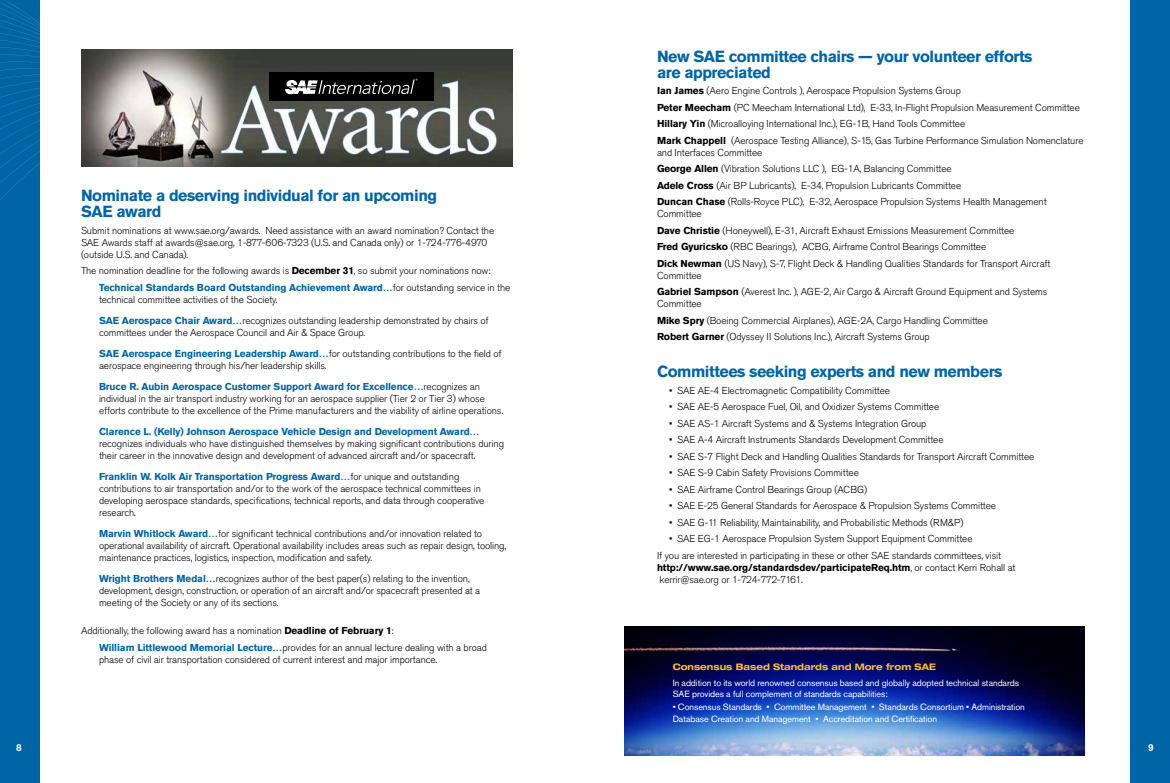
<style>
.page{position:relative;width:1170px;height:783px;background:#fff}
.page>*{position:absolute;margin:0;border:0;box-sizing:border-box;transform-origin:0 0}
.t1{font:700 16px/16px "Akzidenz Grotesk Pro";letter-spacing:-.03em;color:#0065a4}
.t2{font:300 10px/16.5px "Akzidenz Grotesk Pro";letter-spacing:-.01em;color:#000}
.t3{font:700 10px "Akzidenz Grotesk Pro";letter-spacing:-.01em;color:#0065a4}
.t4{font:500 10px "Akzidenz Grotesk Pro";color:#fff}
.t5{font:9px/11px "Akzidenz Grotesk Pro";letter-spacing:-.01em;color:#fff}
.t6{font:700 expanded 9px "Helvetica Neue LT Std";color:#ffc425}
.s1{font-weight:700}
.s2{font-weight:700;color:#0065a4}
</style>
<div class="page">
<div style="left:0;top:0;width:40px;height:783px;background:#0065a4"></div>
<div style="left:1130px;top:0;width:40px;height:783px;background:#0065a4"></div>
<img style="left:624px;top:627px;width:461px;height:129px">
<img style="left:417px;top:50px;width:96px;height:117px">
<div style="left:269px;top:72px;width:164px;height:28px;background:#000"></div>
<svg style="left:0;top:0;width:417px;height:197px"></svg>
<h1 class="t1" style="left:81px;top:188px;width:358px">Nominate a deserving individual for an upcoming<br>SAE award</h1>
<p class="t2" style="left:81px;top:224px;width:415px;line-height:12px">Submit nominations at www.sae.org/awards. Need assistance with an award nomination? Contact the<br>SAE Awards staff at awards@sae.org, 1-877-606-7323 (U.S. and Canada only) or 1-724-776-4970 (outside U.S. and Canada).</p>
<p class="t2" style="left:99px;top:263px;width:413px;text-indent:-18px">The nomination deadline for the following awards is <span class="s1">December 31</span>, so submit your nominations now:<br><span class="s2">Technical Standards Board Outstanding Achievement Award…</span>for outstanding service in the</p>
<p class="t2" style="left:99px;top:289px;width:391px;line-height:21px">technical committee activities of the Society.<br><span class="s2">SAE Aerospace Chair Award…</span>recognizes outstanding leadership demonstrated by chairs of</p>
<p class="t2" style="left:99px;top:322px;width:404px;line-height:21px">committees under the Aerospace Council and Air &amp; Space Group.<br><span class="s2">SAE Aerospace Engineering Leadership Award…</span>for outstanding contributions to the field of</p>
<p class="t2" style="left:99px;top:355px;width:382px;line-height:21px">aerospace engineering through his/her leadership skills.<br><span class="s2">Bruce R. Aubin Aerospace Customer Support Award for Excellence…</span>recognizes an</p>
<p class="t2" style="left:99px;top:392px;width:406px;line-height:12px">individual in the air transport industry working for an aerospace supplier (Tier 2 or Tier 3) whose efforts contribute to the excellence of the Prime manufacturers and the viability of airline operations.</p>
<p class="t3" style="left:99px;top:425px;width:382px">Clarence L. (Kelly) Johnson Aerospace Vehicle Design and Development Award…</p>
<p class="t2" style="left:99px;top:437px;width:407px;line-height:12px">recognizes individuals who have distinguished themselves by making significant contributions during their career in the innovative design and development of advanced aircraft and/or spacecraft.</p>
<p class="t2" style="left:99px;top:470px;width:387px;line-height:12px"><span class="s2">Franklin W. Kolk Air Transportation Progress Award…</span>for unique and outstanding contributions to air transportation and/or to the work of the aerospace technical committees in developing aerospace standards, specifications, technical reports, and data through cooperative research.</p>
<p class="t2" style="left:99px;top:527px;width:409px;line-height:12px"><span class="s2">Marvin Whitlock Award…</span>for significant technical contributions and/or innovation related to operational availability of aircraft. Operational availability includes areas such as repair design, tooling, maintenance practices, logistics, inspection, modification and safety.</p>
<p class="t2" style="left:99px;top:572px;width:383px;line-height:12px"><span class="s2">Wright Brothers Medal…</span>recognizes author of the best paper(s) relating to the invention, development, design, construction, or operation of an aircraft and/or spacecraft presented at a meeting of the Society or any of its sections.</p>
<p class="t2" style="left:99px;top:623px;width:389px;text-indent:-18px">Additionally, the following award has a nomination <span class="s1">Deadline of February 1</span>:<br><span class="s2">William Littlewood Memorial Lecture…</span>provides for an annual lecture dealing with a broad</p>
<p class="t2" style="left:99px;top:651px;width:340px">phase of civil air transportation considered of current interest and major importance.</p>
<h1 class="t1" style="left:657px;top:48px;width:377px">New SAE committee chairs — your volunteer efforts are appreciated</h1>
<p class="t2" style="left:657px;top:82px;width:428px"><span class="s1">Ian James</span> (Aero Engine Controls ), Aerospace Propulsion Systems Group<br><span class="s1">Peter Meecham</span> (PC Meecham International Ltd), E-33, In-Flight Propulsion Measurement Committee <span class="s1">Hillary Yin</span> (Microalloying International Inc.), EG-1B, Hand Tools Committee<br><span class="s1">Mark Chappell</span> (Aerospace Testing Alliance), S-15, Gas Turbine Performance Simulation Nomenclature</p>
<p class="t2" style="left:657px;top:144px;width:391px">and Interfaces Committee<br><span class="s1">George Allen</span> (Vibration Solutions LLC ), EG-1A, Balancing Committee<br><span class="s1">Adele Cross</span> (Air BP Lubricants), E-34, Propulsion Lubricants Committee<br><span class="s1">Duncan Chase</span> (Rolls-Royce PLC), E-32, Aerospace Propulsion Systems Health Management</p>
<p class="t2" style="left:657px;top:205px;width:395px">Committee<br><span class="s1">Dave Christie</span> (Honeywell), E-31, Aircraft Exhaust Emissions Measurement Committee<br><span class="s1">Fred Gyuricsko</span> (RBC Bearings), ACBG, Airframe Control Bearings Committee<br><span class="s1">Dick Newman</span> (US Navy), S-7, Flight Deck &amp; Handling Qualities Standards for Transport Aircraft</p>
<p class="t2" style="left:657px;top:267px;width:392px">Committee<br><span class="s1">Gabriel Sampson</span> (Averest Inc. ), AGE-2, Air Cargo &amp; Aircraft Ground Equipment and Systems</p>
<p class="t2" style="left:657px;top:295px;width:332px">Committee<br><span class="s1">Mike Spry</span> (Boeing Commercial Airplanes), AGE-2A, Cargo Handling Committee<br><span class="s1">Robert Garner</span> (Odyssey II Solutions Inc.), Aircraft Systems Group</p>
<h1 class="t1" style="left:657px;top:363px;width:347px">Committees seeking experts and new members</h1>
<p class="t2" style="left:669px;top:382px;width:222px">• SAE AE-4 Electromagnetic Compatibility Committee</p>
<p class="t2" style="left:669px;top:398px;width:272px">• SAE AE-5 Aerospace Fuel, Oil, and Oxidizer Systems Committee</p>
<p class="t2" style="left:669px;top:415px;width:259px">• SAE AS-1 Aircraft Systems and &amp; Systems Integration Group</p>
<p class="t2" style="left:669px;top:431px;width:276px">• SAE A-4 Aircraft Instruments Standards Development Committee</p>
<p class="t2" style="left:669px;top:448px;width:367px">• SAE S-7 Flight Deck and Handling Qualities Standards for Transport Aircraft Committee</p>
<p class="t2" style="left:669px;top:464px;width:191px">• SAE S-9 Cabin Safety Provisions Committee</p>
<p class="t2" style="left:669px;top:481px;width:200px">• SAE Airframe Control Bearings Group (ACBG)</p>
<p class="t2" style="left:669px;top:497px;width:329px">• SAE E-25 General Standards for Aerospace &amp; Propulsion Systems Committee</p>
<p class="t2" style="left:669px;top:514px;width:296px">• SAE G-11 Reliability, Maintainability, and Probabilistic Methods (RM&amp;P)</p>
<p class="t2" style="left:657px;top:530px;width:346px;text-indent:12px">• SAE EG-1 Aerospace Propulsion System Support Equipment Committee<br>If you are interested in participating in these or other SAE standards committees, visit</p>
<p class="t2" style="left:657px;top:561px;width:360px;line-height:12px"><span class="s1">http://www.sae.org/standardsdev/participateReq.htm</span>, or contact Kerri Rohall at kerrir@sae.org or 1-724-772-7161.</p>
<p class="t6" style="left:673px;top:661px;width:265px">Consensus Based Standards and More from SAE</p>
<p class="t5" style="left:673px;top:678px;width:348px">In addition to its world renowned consensus based and globally adopted technical standards<br>SAE provides a full complement of standards capabilities:</p>
<p class="t5" style="left:673px;top:701px;width:354px;line-height:12px">• Consensus Standards • Committee Management • Standards Consortium • Administration<br>Database Creation and Management • Accreditation and Certification</p>
<p class="t4" style="left:16px;top:741px;width:7px">8</p>
<p class="t4" style="left:1148px;top:741px;width:7px">9</p>
</div>
